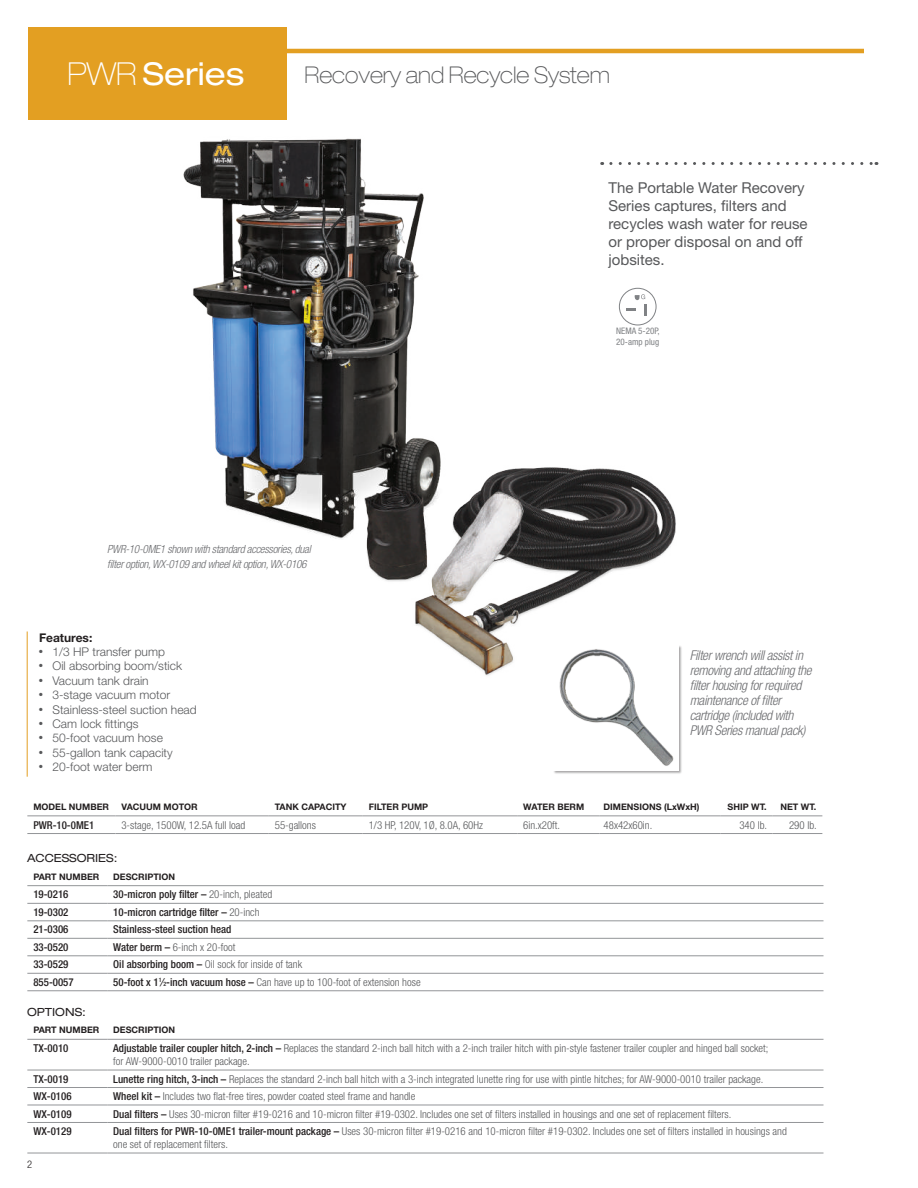
<style>
.page{position:relative;width:918px;height:1188px;background:#fff}
.page>*{position:absolute;margin:0;border:0;box-sizing:border-box;transform-origin:0 0}
.t1{font:expanded 31.5px "Helvetica Neue LT Std";color:#fff}
.t2{font:100 expanded 23.1px "Helvetica Neue LT Std";color:#57585a;scale:.91 1}
.t3{font:15px/18px "Helvetica Neue LT Std";color:#57585a}
.t4{font:italic 300 condensed 13.5px/15px "Helvetica Neue LT Std";letter-spacing:-.025em;color:#6c6d70}
.t5{font:300 12px "Helvetica Neue LT Std";color:#57585a}
.t6{font:700 12px "Helvetica Neue LT Std";color:#231f20}
.t7{font:italic 300 condensed 11.25px/15px "Helvetica Neue LT Std";letter-spacing:-.025em;color:#6c6d70}
.t8{font:expanded 11.25px "Helvetica Neue LT Std";color:#231f20}
.t9{font:300 condensed 10.8px/13px "Helvetica Neue LT Std";color:#57585a}
.t10{font:500 condensed 10.8px "Helvetica Neue LT Std";color:#231f20}
.t11{font:300 condensed 10.5px "Helvetica Neue LT Std";color:#231f20}
.t12{font:700 9px "Helvetica Neue LT Std";color:#231f20}
.t13{font:condensed 9px/10.5px "Helvetica Neue LT Std";color:#808285}
.s1{font-weight:100;font-size:31.8px}
.s2{font-weight:300;color:#57585a}
.s3{font-weight:500;color:#231f20}
.s4{font-weight:500;font-size:6px;color:#231f20}
</style>
<div class="page">
<div style="left:28px;top:27px;width:259px;height:92px;background:#e39f22"></div>
<hr style="left:286px;top:49px;width:578px;height:4px;background:#e39f22">
<svg style="left:686px;top:162px;width:191px;height:3px"></svg>
<hr style="left:27px;top:632px;width:1px;height:145px;background:#e39f22">
<img style="left:183px;top:138px;width:503px;height:538px">
<hr style="left:27px;top:815px;width:88px;height:1px;background:#939598">
<hr style="left:115px;top:815px;width:154px;height:1px;background:#939598">
<hr style="left:269px;top:815px;width:94px;height:1px;background:#939598">
<hr style="left:363px;top:815px;width:154px;height:1px;background:#939598">
<hr style="left:517px;top:815px;width:82px;height:1px;background:#939598">
<hr style="left:599px;top:815px;width:121px;height:1px;background:#939598">
<hr style="left:720px;top:815px;width:53px;height:1px;background:#939598">
<hr style="left:773px;top:815px;width:49px;height:1px;background:#939598">
<hr style="left:27px;top:833px;width:88px;height:1px;background:#939598">
<hr style="left:115px;top:833px;width:154px;height:1px;background:#939598">
<hr style="left:269px;top:833px;width:94px;height:1px;background:#939598">
<hr style="left:363px;top:833px;width:154px;height:1px;background:#939598">
<hr style="left:517px;top:833px;width:82px;height:1px;background:#939598">
<hr style="left:599px;top:833px;width:121px;height:1px;background:#939598">
<hr style="left:720px;top:833px;width:53px;height:1px;background:#939598">
<hr style="left:773px;top:833px;width:49px;height:1px;background:#939598">
<hr style="left:27px;top:885px;width:80px;height:1px;background:#939598">
<hr style="left:107px;top:885px;width:717px;height:1px;background:#939598">
<hr style="left:27px;top:903px;width:80px;height:1px;background:#939598">
<hr style="left:107px;top:903px;width:717px;height:1px;background:#939598">
<hr style="left:27px;top:921px;width:80px;height:1px;background:#939598">
<hr style="left:107px;top:921px;width:717px;height:1px;background:#939598">
<hr style="left:27px;top:938px;width:80px;height:1px;background:#939598">
<hr style="left:107px;top:938px;width:717px;height:1px;background:#939598">
<hr style="left:27px;top:956px;width:80px;height:1px;background:#939598">
<hr style="left:107px;top:956px;width:717px;height:1px;background:#939598">
<hr style="left:27px;top:973px;width:80px;height:1px;background:#939598">
<hr style="left:107px;top:973px;width:717px;height:1px;background:#939598">
<hr style="left:27px;top:991px;width:80px;height:1px;background:#939598">
<hr style="left:107px;top:991px;width:717px;height:1px;background:#939598">
<hr style="left:27px;top:1039px;width:80px;height:1px;background:#939598">
<hr style="left:107px;top:1039px;width:717px;height:1px;background:#939598">
<hr style="left:107px;top:1070px;width:717px;height:1px;background:#939598">
<hr style="left:107px;top:1087px;width:717px;height:1px;background:#939598">
<hr style="left:27px;top:1070px;width:80px;height:1px;background:#939598">
<hr style="left:27px;top:1087px;width:80px;height:1px;background:#939598">
<hr style="left:27px;top:1105px;width:80px;height:1px;background:#939598">
<hr style="left:107px;top:1105px;width:717px;height:1px;background:#939598">
<hr style="left:27px;top:1122px;width:80px;height:1px;background:#939598">
<hr style="left:107px;top:1122px;width:717px;height:1px;background:#939598">
<hr style="left:27px;top:1153px;width:80px;height:1px;background:#939598">
<hr style="left:107px;top:1153px;width:717px;height:1px;background:#939598">
<div style="left:553px;top:645px;width:130px;height:130px;background:#231f20;opacity:.4"></div>
<div style="left:553px;top:645px;width:125px;height:125px;background:#fff"></div>
<img style="left:559px;top:649px;width:115px;height:117px">
<h1 class="t1" style="left:68px;top:54px;width:178px"><span class="s1">PWR</span> Series</h1>
<h2 class="t2" style="left:305px;top:61px;width:337px">Recovery and Recycle System</h2>
<h3 class="t3" style="left:609px;top:179px;width:201px">The Portable Water Recovery<br>Series captures, filters and recycles wash water for reuse or proper disposal on and off jobsites.</h3>
<p class="t7" style="left:107px;top:542px;width:205px">PWR-10-0ME1 shown with standard accessories, dual filter option, WX-0109 and wheel kit option, WX-0106</p>
<p class="t6" style="left:39px;top:630px;width:55px">Features:</p>
<p class="t5" style="left:39px;top:644px;width:127px">● 1/3 HP transfer pump</p>
<p class="t5" style="left:39px;top:659px;width:145px">● Oil absorbing boom/stick</p>
<p class="t5" style="left:39px;top:673px;width:111px">● Vacuum tank drain</p>
<p class="t5" style="left:39px;top:688px;width:133px">● 3-stage vacuum motor</p>
<p class="t5" style="left:39px;top:702px;width:159px">● Stainless-steel suction head</p>
<p class="t5" style="left:39px;top:716px;width:101px">● Cam lock fittings</p>
<p class="t5" style="left:39px;top:731px;width:125px">● 50-foot vacuum hose</p>
<p class="t5" style="left:39px;top:745px;width:135px">● 55-gallon tank capacity</p>
<p class="t5" style="left:39px;top:760px;width:115px">● 20-foot water berm</p>
<p class="t13" style="left:616px;top:326px;width:45px">NEMA 5-20P,<br>20-amp plug</p>
<p class="t4" style="left:690px;top:649px;width:123px">Filter wrench will assist in removing and attaching the filter housing for required maintenance of filter cartridge (included with<br>PWR Series manual pack)</p>
<p class="t12" style="left:33px;top:801px;width:77px">MODEL NUMBER</p>
<p class="t12" style="left:121px;top:801px;width:78px">VACUUM MOTOR</p>
<p class="t12" style="left:275px;top:801px;width:73px">TANK CAPACITY</p>
<p class="t12" style="left:369px;top:801px;width:61px">FILTER PUMP</p>
<p class="t12" style="left:523px;top:801px;width:62px">WATER BERM</p>
<p class="t12" style="left:604px;top:801px;width:97px">DIMENSIONS (LxWxH)</p>
<p class="t12" style="left:728px;top:801px;width:41px">SHIP WT.</p>
<p class="t12" style="left:780px;top:801px;width:37px">NET WT.</p>
<p class="t10" style="left:33px;top:818px;width:62px">PWR-10-0ME1</p>
<p class="t9" style="left:121px;top:818px;width:125px">3-stage, 1500W, 12.5A full load</p>
<p class="t9" style="left:275px;top:818px;width:43px">55-gallons</p>
<p class="t9" style="left:369px;top:818px;width:116px">1/3 HP, 120V, 1Ø, 8.0A, 60Hz</p>
<p class="t9" style="left:523px;top:818px;width:38px">6in.x20ft.</p>
<p class="t9" style="left:604px;top:818px;width:50px">48x42x60in.</p>
<p class="t9" style="left:739px;top:818px;width:29px">340 lb.</p>
<p class="t9" style="left:789px;top:818px;width:29px">290 lb.</p>
<p class="t8" style="left:27px;top:851px;width:92px">ACCESSORIES:</p>
<p class="t12" style="left:33px;top:871px;width:68px">PART NUMBER</p>
<p class="t12" style="left:113px;top:871px;width:63px">DESCRIPTION</p>
<p class="t10" style="left:33px;top:888px;width:37px">19-0216</p>
<p class="t10" style="left:113px;top:888px;width:160px">30-micron poly filter – <span class="s2">20-inch, pleated</span></p>
<p class="t10" style="left:33px;top:906px;width:37px">19-0302</p>
<p class="t10" style="left:113px;top:906px;width:148px">10-micron cartridge filter – <span class="s2">20-inch</span></p>
<p class="t10" style="left:33px;top:923px;width:37px">21-0306</p>
<p class="t10" style="left:113px;top:923px;width:120px">Stainless-steel suction head</p>
<p class="t10" style="left:33px;top:941px;width:37px">33-0520</p>
<p class="t9" style="left:113px;top:941px;width:124px"><span class="s3">Water berm –</span> 6-inch x 20-foot</p>
<p class="t10" style="left:33px;top:958px;width:37px">33-0529</p>
<p class="t9" style="left:113px;top:958px;width:190px"><span class="s3">Oil absorbing boom –</span> Oil sock for inside of tank</p>
<p class="t10" style="left:33px;top:976px;width:42px">855-0057</p>
<p class="t9" style="left:113px;top:975px;width:309px"><span class="s3">50-foot x 1</span><sup>1</sup><span class="s3">⁄</span><span class="s4">2</span><span class="s3">-inch vacuum hose –</span> Can have up to 100-foot of extension hose</p>
<p class="t8" style="left:27px;top:1005px;width:60px">OPTIONS:</p>
<p class="t12" style="left:33px;top:1025px;width:68px">PART NUMBER</p>
<p class="t12" style="left:113px;top:1025px;width:63px">DESCRIPTION</p>
<p class="t10" style="left:33px;top:1042px;width:37px">TX-0010</p>
<p class="t9" style="left:113px;top:1042px;width:657px"><span class="s3">Adjustable trailer coupler hitch, 2-inch –</span> Replaces the standard 2-inch ball hitch with a 2-inch trailer hitch with pin-style fastener trailer coupler and hinged ball socket; for AW-9000-0010 trailer package.</p>
<p class="t10" style="left:33px;top:1072px;width:37px">TX-0019</p>
<p class="t9" style="left:113px;top:1072px;width:652px"><span class="s3">Lunette ring hitch, 3-inch –</span> Replaces the standard 2-inch ball hitch with a 3-inch integrated lunette ring for use with pintle hitches; for AW-9000-0010 trailer package.</p>
<p class="t10" style="left:33px;top:1090px;width:40px">WX-0106</p>
<p class="t9" style="left:113px;top:1090px;width:304px"><span class="s3">Wheel kit –</span> Includes two flat-free tires, powder coated steel frame and handle</p>
<p class="t10" style="left:33px;top:1107px;width:40px">WX-0109</p>
<p class="t9" style="left:113px;top:1107px;width:620px"><span class="s3">Dual filters –</span> Uses 30-micron filter #19-0216 and 10-micron filter #19-0302. Includes one set of filters installed in housings and one set of replacement filters.</p>
<p class="t10" style="left:33px;top:1125px;width:40px">WX-0129</p>
<p class="t9" style="left:113px;top:1125px;width:675px"><span class="s3">Dual filters for PWR-10-0ME1 trailer-mount package –</span> Uses 30-micron filter #19-0216 and 10-micron filter #19-0302. Includes one set of filters installed in housings and one set of replacement filters.</p>
<p class="t11" style="left:27px;top:1159px;width:7px">2</p>
</div>
